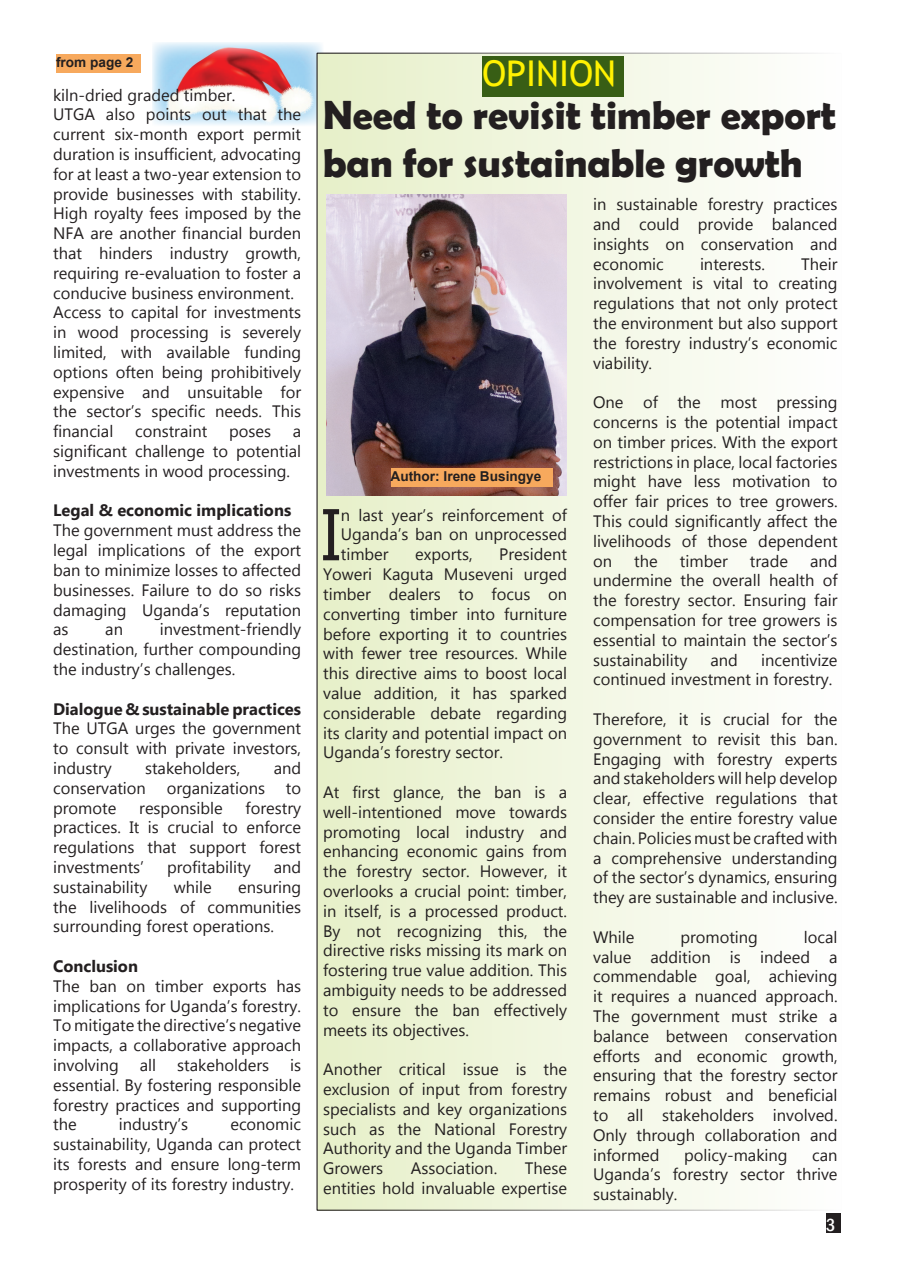
<style>
.page{position:relative;width:897px;height:1263px;background:#fff}
.page>*{position:absolute;margin:0;border:0;box-sizing:border-box;transform-origin:0 0}
.t1{font:73.05px "Gadugi";color:#231f20}
.t2{font:700 40.05px/48px "Berlin Sans FB Demi";color:#231f20}
.t3{font:35.55px "Trebuchet MS";color:#fff101}
.t4{font:500 condensed 18px "Franklin Gothic";color:#fff}
.t5{font:16.5px/19.8px "Gadugi";color:#231f20;text-align:justify}
.t6{font:700 16.5px "Gadugi";color:#231f20}
.t7{font:700 13.65px "Arial";color:#231f20}
</style>
<div class="page">
<img style="left:152px;top:42px;width:171px;height:83px">
<div style="left:317px;top:53px;width:525px;height:1157px;background:linear-gradient(to right,#e6efc8,#fefefe)"></div>
<div style="left:56px;top:54px;width:85px;height:19px;background:#f7a95d"></div>
<div style="left:826px;top:1213px;width:15px;height:20px;background:#231f20"></div>
<div style="left:482px;top:56px;width:141px;height:41px;background:#385e15"></div>
<img style="left:327px;top:194px;width:239px;height:301px">
<div style="left:391px;top:468px;width:162px;height:19px;background:#f7a95d"></div>
<p class="t7" style="left:56px;top:53px;width:79px">from page 2</p>
<p class="t5" style="left:53px;top:85px;width:250px;text-align:left">kiln-dried graded timber.<br>UTGA also points out that the current six-month export permit duration is insufficient, advocating for at least a two-year extension to provide businesses with stability.<br>High royalty fees imposed by the<br>NFA are another financial burden that hinders industry growth, requiring re-evaluation to foster a conducive business environment.<br>Access to capital for investments in wood processing is severely limited, with available funding options often being prohibitively expensive and unsuitable for the sector’s specific needs. This financial</p>
<p class="t5" style="left:135px;top:421px;width:74px">constraint</p>
<p class="t5" style="left:229px;top:421px;width:43px">poses</p>
<p class="t5" style="left:53px;top:421px;width:250px;text-indent:240px">a significant challenge to potential investments in wood processing.</p>
<p class="t6" style="left:53px;top:501px;width:240px">Legal &amp; economic implications</p>
<p class="t5" style="left:53px;top:520px;width:250px">The government must address the legal implications of the export ban to minimize losses to affected businesses. Failure to do so risks damaging Uganda’s reputation as</p>
<p class="t5" style="left:53px;top:619px;width:250px;text-indent:107px">investment-friendly destination, further compounding the industry’s challenges.</p>
<p class="t6" style="left:53px;top:699px;width:250px">Dialogue &amp; sustainable practices</p>
<p class="t5" style="left:53px;top:718px;width:250px">The UTGA urges the government to consult with private investors, industry</p>
<p class="t5" style="left:105px;top:619px;width:19px">an</p>
<p class="t5" style="left:145px;top:758px;width:97px">stakeholders,</p>
<p class="t5" style="left:274px;top:758px;width:29px">and</p>
<p class="t5" style="left:53px;top:778px;width:94px">conservation</p>
<p class="t5" style="left:167px;top:778px;width:100px">organizations</p>
<p class="t5" style="left:286px;top:778px;width:17px">to</p>
<p class="t5" style="left:53px;top:798px;width:65px">promote</p>
<p class="t5" style="left:139px;top:798px;width:85px">responsible</p>
<p class="t5" style="left:53px;top:798px;width:250px;text-indent:193px">forestry practices. It is crucial to enforce regulations that support forest investments’</p>
<p class="t5" style="left:167px;top:857px;width:85px">profitability</p>
<p class="t5" style="left:274px;top:857px;width:29px">and</p>
<p class="t5" style="left:53px;top:877px;width:96px">sustainability</p>
<p class="t5" style="left:174px;top:877px;width:39px">while</p>
<p class="t5" style="left:53px;top:877px;width:250px;text-indent:185px">ensuring the livelihoods of communities surrounding forest operations.</p>
<p class="t6" style="left:53px;top:956px;width:86px">Conclusion</p>
<p class="t5" style="left:53px;top:976px;width:250px">The ban on timber exports has implications for Uganda’s forestry.<br>To mitigate the directive’s negative impacts, a collaborative approach involving</p>
<p class="t5" style="left:140px;top:1055px;width:18px">all</p>
<p class="t5" style="left:177px;top:1055px;width:93px">stakeholders</p>
<p class="t5" style="left:53px;top:1055px;width:250px;text-indent:237px">is essential. By fostering responsible forestry practices and supporting the</p>
<p class="t5" style="left:119px;top:1114px;width:71px">industry’s</p>
<p class="t5" style="left:53px;top:1114px;width:250px;text-indent:177px">economic sustainability, Uganda can protect its forests and ensure long-term prosperity of its forestry industry.</p>
<h3 class="t3" style="left:482px;top:51px;width:136px">OPINION</h3>
<h2 class="t2" style="left:323px;top:91px;width:515px">Need to revisit timber export ban for sustainable growth</h2>
<p class="t7" style="left:391px;top:467px;width:152px">Author: Irene Busingye</p>
<h1 class="t1" style="left:321px;top:490px;width:21px">I</h1>
<p class="t5" style="left:341px;top:505px;width:228px">n last year’s reinforcement of Uganda’s ban on unprocessed timber</p>
<p class="t5" style="left:323px;top:544px;width:246px;text-indent:176px">President Yoweri Kaguta Museveni urged timber dealers to focus on converting timber into furniture before exporting it to countries with fewer tree resources. While this directive aims to boost local value addition, it has sparked considerable debate regarding its clarity and potential impact on Uganda’s forestry sector.</p>
<p class="t5" style="left:323px;top:782px;width:246px">At first glance, the ban is a well-intentioned move towards promoting local industry and enhancing economic gains from the forestry sector. However, it overlooks a crucial point: timber, in itself, is a processed product.<br>By not recognizing this, the directive risks missing its mark on fostering true value addition. This ambiguity needs to be addressed to ensure the ban effectively meets its objectives.</p>
<p class="t5" style="left:323px;top:1059px;width:246px">Another critical issue is the exclusion of input from forestry specialists and key organizations such as the National Forestry Authority and the Uganda Timber Growers</p>
<p class="t5" style="left:415px;top:544px;width:59px">exports,</p>
<p class="t5" style="left:323px;top:1158px;width:246px;text-align:right">These<br>entities hold invaluable expertise</p>
<p class="t5" style="left:411px;top:1158px;width:88px">Association.</p>
<p class="t5" style="left:593px;top:194px;width:246px">in sustainable forestry practices and could provide balanced insights on conservation and economic</p>
<p class="t5" style="left:593px;top:254px;width:246px;text-indent:208px">Their involvement is vital to creating regulations that not only protect the environment but also support the forestry industry’s economic viability.</p>
<p class="t5" style="left:593px;top:392px;width:246px">One of the most pressing concerns is the potential impact on timber prices. With the export restrictions in place, local factories might have less motivation to offer fair prices to tree growers.<br>This could significantly affect the livelihoods of those dependent on</p>
<p class="t5" style="left:700px;top:254px;width:67px">interests.</p>
<p class="t5" style="left:593px;top:551px;width:246px;text-indent:217px">and undermine the overall health of the forestry sector. Ensuring fair compensation for tree growers is essential to maintain the sector’s sustainability</p>
<p class="t5" style="left:634px;top:551px;width:25px">the</p>
<p class="t5" style="left:680px;top:551px;width:49px">timber</p>
<p class="t5" style="left:750px;top:551px;width:40px">trade</p>
<p class="t5" style="left:711px;top:650px;width:29px">and</p>
<p class="t5" style="left:593px;top:650px;width:246px;text-indent:168px">incentivize continued investment in forestry.</p>
<p class="t5" style="left:593px;top:709px;width:246px">Therefore, it is crucial for the government to revisit this ban.<br>Engaging with forestry experts and stakeholders will help develop clear, effective regulations that consider the entire forestry value chain. Policies must be crafted with a comprehensive understanding of the sector’s dynamics, ensuring they are sustainable and inclusive.</p>
<p class="t5" style="left:593px;top:927px;width:43px">While</p>
<p class="t5" style="left:680px;top:927px;width:79px">promoting</p>
<p class="t5" style="left:593px;top:927px;width:246px;text-indent:211px">local value addition is indeed a commendable goal, achieving it requires a nuanced approach.<br>The government must strike a balance between conservation efforts and economic growth, ensuring that the forestry sector remains robust and beneficial to all stakeholders involved.<br>Only through collaboration and informed</p>
<p class="t5" style="left:684px;top:1145px;width:105px">policy-making</p>
<p class="t5" style="left:593px;top:1145px;width:246px;text-indent:219px">can Uganda’s forestry sector thrive sustainably.</p>
<p class="t4" style="left:826px;top:1213px;width:11px">3</p>
</div>
